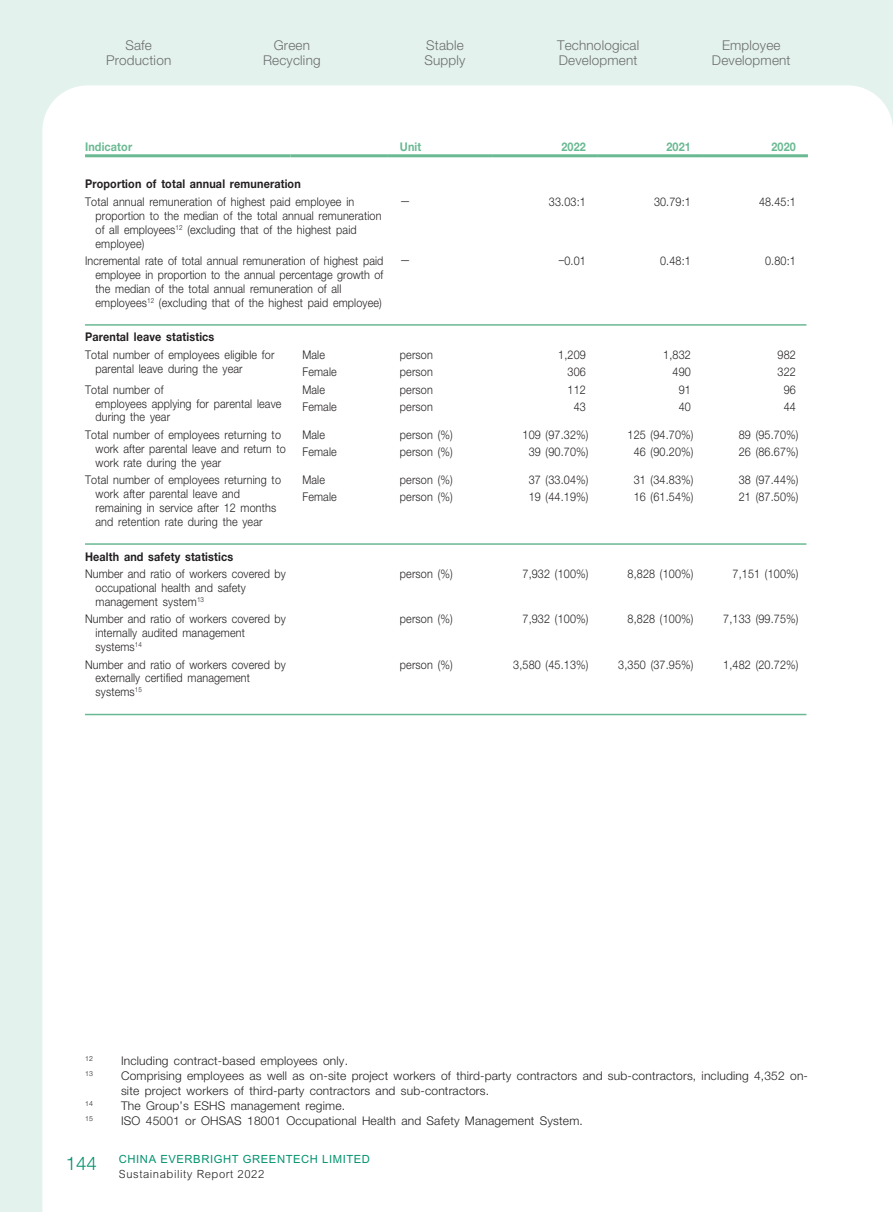
<style>
.page{position:relative;width:893px;height:1212px;background:#e3f2ec}
.page>*{position:absolute;margin:0;border:0;box-sizing:border-box;transform-origin:0 0}
.t1{font:300 13.5px/15px "Helvetica Neue LT Std";letter-spacing:.015em;color:#6c6d70;text-align:center}
._15_Table_Stub{font:300 12px/14px "Helvetica Neue LT Std";letter-spacing:.015em;color:#231f20;scale:.9 1}
._21_IN0__Note{font:300 12px/15px "Helvetica Neue LT Std";letter-spacing:.015em;color:#231f20}
._01_Body_Text{font:300 12px "Helvetica Neue LT Std";letter-spacing:.015em;color:#231f20;scale:.9 1}
._15_Table_Stub-2{font:700 12px "Helvetica Neue LT Std";letter-spacing:.015em;color:#231f20;scale:.9 1}
._01_Body_Text-2{font:700 12px "Helvetica Neue LT Std";letter-spacing:.015em;color:#69b992;scale:.9 1}
._15_Table_Stub-3{font:700 12px "Helvetica Neue LT Std";color:#69b992;scale:.9 1}
.t2{font:700 11.25px/15px "M Hei HK";letter-spacing:.05em;color:#00926d}
._21_IN0__Note-2{font:300 7.05px "Helvetica Neue LT Std";letter-spacing:.015em;color:#231f20}
.s1{font-family:"Helvetica Neue LT Std";font-weight:300;font-size:18.75px}
.s2{font-weight:300;color:#231f20}
</style>
<div class="page">
<div style="left:42px;top:85px;width:851px;height:1127px;background:#fff"></div>
<hr style="left:85px;top:154px;width:205px;height:3px;background:#69b992">
<hr style="left:290px;top:154px;width:98px;height:3px;background:#69b992">
<hr style="left:388px;top:154px;width:105px;height:3px;background:#69b992">
<hr style="left:493px;top:154px;width:105px;height:3px;background:#69b992">
<hr style="left:598px;top:154px;width:105px;height:3px;background:#69b992">
<hr style="left:703px;top:154px;width:105px;height:3px;background:#69b992">
<hr style="left:85px;top:324px;width:721px;height:2px;background:#69b992">
<hr style="left:85px;top:543px;width:721px;height:2px;background:#69b992">
<hr style="left:85px;top:714px;width:721px;height:1px;background:#69b992">
<p class="t1" style="left:106px;top:38px;width:67px">Safe<br>Production</p>
<p class="t1" style="left:712px;top:38px;width:80px">Employee<br>Development</p>
<p class="t1" style="left:263px;top:38px;width:59px">Green<br>Recycling</p>
<p class="t1" style="left:424px;top:38px;width:42px;text-align:left">Stable<br>Supply</p>
<p class="t1" style="left:557px;top:38px;width:84px;text-align:left">Technological<br>Development</p>
<p class="_01_Body_Text-2" style="left:85px;top:139px;width:54px">Indicator</p>
<p class="_15_Table_Stub-3" style="left:400px;top:139px;width:25px">Unit</p>
<p class="_01_Body_Text-2" style="left:561px;top:139px;width:29px">2022</p>
<p class="_01_Body_Text-2" style="left:666px;top:139px;width:29px">2021</p>
<p class="_01_Body_Text-2" style="left:771px;top:139px;width:29px">2020</p>
<p class="_15_Table_Stub-2" style="left:85px;top:177px;width:241px">Proportion of total annual remuneration</p>
<p class="_15_Table_Stub" style="left:96px;top:194px;width:319px;text-indent:-10px">Total annual remuneration of highest paid employee in proportion to the median of the total annual remuneration of all employees<sup>12</sup> (excluding that of the highest paid employee)</p>
<p class="_15_Table_Stub" style="left:400px;top:193px;width:14px">—</p>
<p class="_01_Body_Text" style="left:549px;top:194px;width:43px">33.03:1</p>
<p class="_01_Body_Text" style="left:654px;top:194px;width:43px">30.79:1</p>
<p class="_01_Body_Text" style="left:759px;top:194px;width:43px">48.45:1</p>
<p class="_15_Table_Stub" style="left:96px;top:253px;width:321px;text-indent:-10px">Incremental rate of total annual remuneration of highest paid employee in proportion to the annual percentage growth of the median of the total annual remuneration of all employees<sup>12</sup> (excluding that of the highest paid employee)</p>
<p class="_15_Table_Stub" style="left:400px;top:252px;width:14px">—</p>
<p class="_01_Body_Text" style="left:559px;top:253px;width:32px">–0.01</p>
<p class="_01_Body_Text" style="left:660px;top:253px;width:36px">0.48:1</p>
<p class="_01_Body_Text" style="left:765px;top:253px;width:36px">0.80:1</p>
<p class="_15_Table_Stub-2" style="left:85px;top:330px;width:145px">Parental leave statistics</p>
<p class="_15_Table_Stub" style="left:96px;top:347px;width:200px;text-indent:-10px">Total number of employees eligible for parental leave during the year</p>
<p class="_15_Table_Stub" style="left:302px;top:347px;width:27px">Male</p>
<p class="_15_Table_Stub" style="left:400px;top:347px;width:38px">person</p>
<p class="_01_Body_Text" style="left:558px;top:347px;width:32px">1,209</p>
<p class="_01_Body_Text" style="left:663px;top:347px;width:32px">1,832</p>
<p class="_01_Body_Text" style="left:778px;top:347px;width:22px">982</p>
<p class="_15_Table_Stub" style="left:302px;top:365px;width:40px">Female</p>
<p class="_15_Table_Stub" style="left:400px;top:365px;width:38px">person</p>
<p class="_01_Body_Text" style="left:568px;top:365px;width:22px">306</p>
<p class="_01_Body_Text" style="left:673px;top:365px;width:22px">490</p>
<p class="_01_Body_Text" style="left:778px;top:365px;width:22px">322</p>
<p class="_15_Table_Stub" style="left:96px;top:382px;width:208px;text-indent:-10px">Total number of<br>employees applying for parental leave during the year</p>
<p class="_15_Table_Stub" style="left:302px;top:382px;width:27px">Male</p>
<p class="_15_Table_Stub" style="left:400px;top:382px;width:38px">person</p>
<p class="_01_Body_Text" style="left:568px;top:382px;width:22px">112</p>
<p class="_01_Body_Text" style="left:679px;top:382px;width:15px">91</p>
<p class="_01_Body_Text" style="left:784px;top:382px;width:15px">96</p>
<p class="_15_Table_Stub" style="left:302px;top:399px;width:40px">Female</p>
<p class="_15_Table_Stub" style="left:400px;top:399px;width:38px">person</p>
<p class="_01_Body_Text" style="left:574px;top:399px;width:15px">43</p>
<p class="_01_Body_Text" style="left:679px;top:399px;width:15px">40</p>
<p class="_01_Body_Text" style="left:784px;top:399px;width:15px">44</p>
<p class="_15_Table_Stub" style="left:96px;top:427px;width:213px;text-indent:-10px">Total number of employees returning to work after parental leave and return to work rate during the year</p>
<p class="_15_Table_Stub" style="left:302px;top:427px;width:27px">Male</p>
<p class="_15_Table_Stub" style="left:400px;top:427px;width:60px">person (%)</p>
<p class="_01_Body_Text" style="left:522px;top:427px;width:75px">109 (97.32%)</p>
<p class="_01_Body_Text" style="left:627px;top:427px;width:75px">125 (94.70%)</p>
<p class="_01_Body_Text" style="left:739px;top:427px;width:68px">89 (95.70%)</p>
<p class="_15_Table_Stub" style="left:302px;top:445px;width:40px">Female</p>
<p class="_15_Table_Stub" style="left:400px;top:445px;width:60px">person (%)</p>
<p class="_01_Body_Text" style="left:529px;top:444px;width:68px">39 (90.70%)</p>
<p class="_01_Body_Text" style="left:634px;top:444px;width:68px">46 (90.20%)</p>
<p class="_01_Body_Text" style="left:739px;top:444px;width:68px">26 (86.67%)</p>
<p class="_15_Table_Stub" style="left:96px;top:472px;width:208px;text-indent:-10px">Total number of employees returning to work after parental leave and remaining in service after 12 months and retention rate during the year</p>
<p class="_15_Table_Stub" style="left:302px;top:472px;width:27px">Male</p>
<p class="_15_Table_Stub" style="left:400px;top:472px;width:60px">person (%)</p>
<p class="_01_Body_Text" style="left:529px;top:472px;width:68px">37 (33.04%)</p>
<p class="_01_Body_Text" style="left:634px;top:472px;width:68px">31 (34.83%)</p>
<p class="_01_Body_Text" style="left:739px;top:472px;width:68px">38 (97.44%)</p>
<p class="_15_Table_Stub" style="left:302px;top:490px;width:40px">Female</p>
<p class="_15_Table_Stub" style="left:400px;top:490px;width:60px">person (%)</p>
<p class="_01_Body_Text" style="left:529px;top:490px;width:68px">19 (44.19%)</p>
<p class="_01_Body_Text" style="left:634px;top:490px;width:68px">16 (61.54%)</p>
<p class="_01_Body_Text" style="left:739px;top:490px;width:68px">21 (87.50%)</p>
<p class="_15_Table_Stub-2" style="left:85px;top:549px;width:166px">Health and safety statistics</p>
<p class="_15_Table_Stub" style="left:96px;top:566px;width:213px;text-indent:-10px">Number and ratio of workers covered by occupational health and safety management system<sup>13</sup></p>
<p class="_15_Table_Stub" style="left:400px;top:566px;width:60px">person (%)</p>
<p class="_01_Body_Text" style="left:522px;top:566px;width:75px">7,932 (100%)</p>
<p class="_01_Body_Text" style="left:627px;top:566px;width:75px">8,828 (100%)</p>
<p class="_01_Body_Text" style="left:732px;top:566px;width:75px">7,151 (100%)</p>
<p class="_15_Table_Stub" style="left:96px;top:612px;width:213px;text-indent:-10px">Number and ratio of workers covered by internally audited management systems<sup>14</sup></p>
<p class="_15_Table_Stub" style="left:400px;top:612px;width:60px">person (%)</p>
<p class="_15_Table_Stub" style="left:522px;top:612px;width:75px">7,932 (100%)</p>
<p class="_15_Table_Stub" style="left:627px;top:612px;width:75px">8,828 (100%)</p>
<p class="_01_Body_Text" style="left:723px;top:612px;width:85px">7,133 (99.75%)</p>
<p class="_15_Table_Stub" style="left:96px;top:657px;width:213px;text-indent:-10px">Number and ratio of workers covered by externally certified management systems<sup>15</sup></p>
<p class="_15_Table_Stub" style="left:400px;top:657px;width:60px">person (%)</p>
<p class="_15_Table_Stub" style="left:513px;top:657px;width:85px">3,580 (45.13%)</p>
<p class="_15_Table_Stub" style="left:618px;top:657px;width:85px">3,350 (37.95%)</p>
<p class="_01_Body_Text" style="left:723px;top:657px;width:85px">1,482 (20.72%)</p>
<p class="_21_IN0__Note-2" style="left:85px;top:1054px;width:9px">12</p>
<p class="_21_IN0__Note" style="left:121px;top:1053px;width:228px">Including contract-based employees only.</p>
<p class="_21_IN0__Note-2" style="left:85px;top:1069px;width:9px">13</p>
<p class="_21_IN0__Note" style="left:121px;top:1068px;width:688px">Comprising employees as well as on-site project workers of third-party contractors and sub-contractors, including 4,352 on&shy;site project workers of third-party contractors and sub-contractors.</p>
<p class="_21_IN0__Note-2" style="left:85px;top:1099px;width:9px">14</p>
<p class="_21_IN0__Note" style="left:121px;top:1098px;width:226px">The Group’s ESHS management regime.</p>
<p class="_21_IN0__Note-2" style="left:85px;top:1114px;width:9px">15</p>
<p class="_21_IN0__Note" style="left:121px;top:1113px;width:463px">ISO 45001 or OHSAS 18001 Occupational Health and Safety Management System.</p>
<p class="t2" style="left:119px;top:1150px;width:253px;text-indent:-53px"><span class="s1">144</span> CHINA EVERBRIGHT GREENTECH LIMITED<br><span class="s2">Sustainability Report 2022</span></p>
</div>
